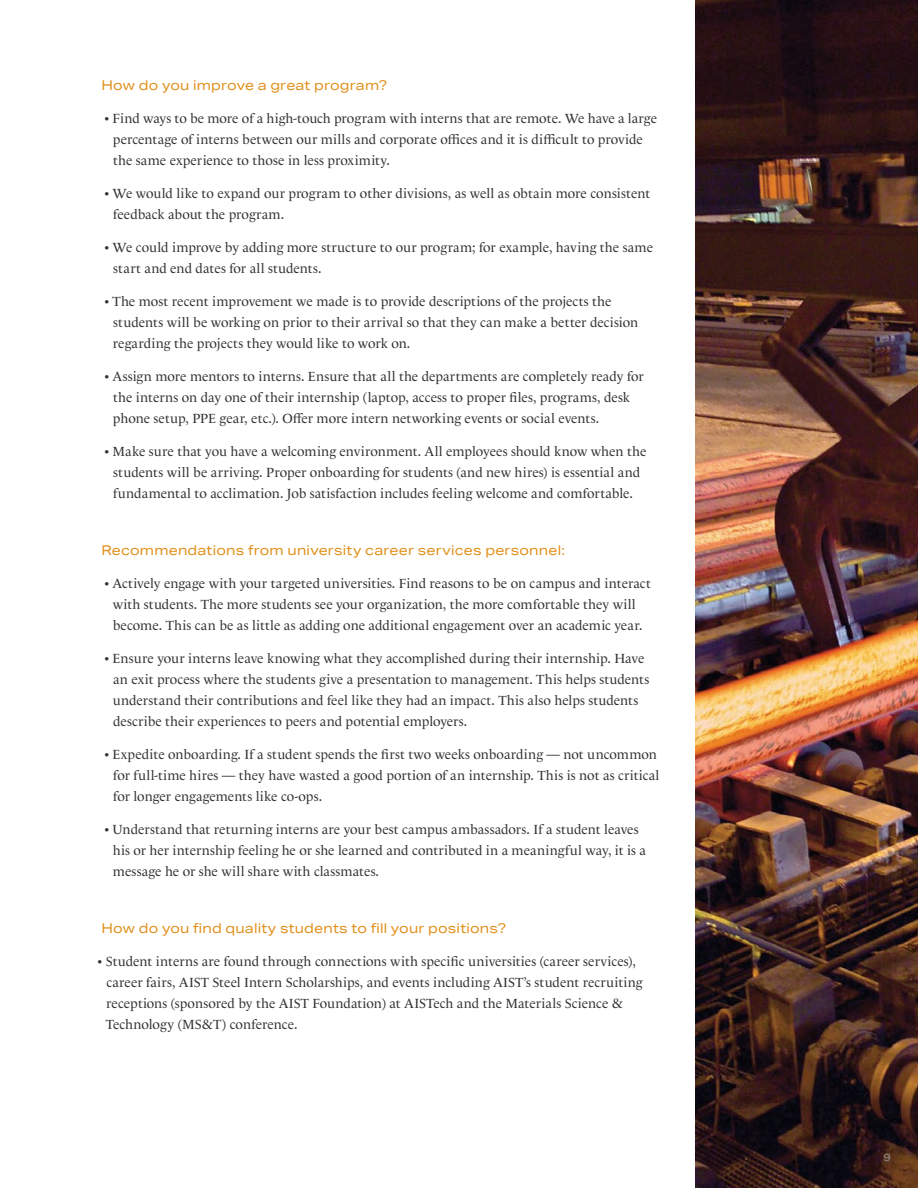
<style>
.page{position:relative;width:918px;height:1188px;background:#fff}
.page>*{position:absolute;margin:0;border:0;box-sizing:border-box;transform-origin:0 0}
.t1{font:13.5px/21px "Le Monde Livre Cla Std";letter-spacing:.005em;color:#333132}
.t2{font:13.5px "Aktiv Grotesk Ex";letter-spacing:.015em;color:#e18f19}
.t3{font:10.5px "Aktiv Grotesk Ex";color:#919396}
</style>
<div class="page">
<img style="left:695px;top:0;width:223px;height:1188px">
<p class="t2" style="left:101px;top:77px;width:287px">How do you improve a great program?</p>
<p class="t1" style="left:113px;top:108px;width:546px;text-indent:-9px">• Find ways to be more of a high-touch program with interns that are remote. We have a large percentage of interns between our mills and corporate offices and it is difficult to provide the same experience to those in less proximity.</p>
<p class="t1" style="left:113px;top:183px;width:539px;text-indent:-9px">• We would like to expand our program to other divisions, as well as obtain more consistent feedback about the program.</p>
<p class="t1" style="left:113px;top:237px;width:541px;text-indent:-9px">• We could improve by adding more structure to our program; for example, having the same start and end dates for all students.</p>
<p class="t1" style="left:113px;top:291px;width:527px;text-indent:-9px">• The most recent improvement we made is to provide descriptions of the projects the students will be working on prior to their arrival so that they can make a better decision regarding the projects they would like to work on.</p>
<p class="t1" style="left:113px;top:366px;width:532px;text-indent:-9px">• Assign more mentors to interns. Ensure that all the departments are completely ready for the interns on day one of their internship (laptop, access to proper files, programs, desk phone setup, PPE gear, etc.). Offer more intern networking events or social events.</p>
<p class="t1" style="left:104px;top:441px;width:544px;text-align:center">• Make sure that you have a welcoming environment. All employees should know when the students will be arriving. Proper onboarding for students (and new hires) is essential and fundamental to acclimation. Job satisfaction includes feeling welcome and comfortable.</p>
<p class="t2" style="left:101px;top:542px;width:465px">Recommendations from university career services personnel:</p>
<p class="t1" style="left:104px;top:573px;width:548px;text-align:center">• Actively engage with your targeted universities. Find reasons to be on campus and interact with students. The more students see your organization, the more comfortable they will become. This can be as little as adding one additional engagement over an academic year.</p>
<p class="t1" style="left:113px;top:648px;width:538px;text-indent:-8px">• Ensure your interns leave knowing what they accomplished during their internship. Have an exit process where the students give a presentation to management. This helps students understand their contributions and feel like they had an impact. This also helps students describe their experiences to peers and potential employers.</p>
<p class="t1" style="left:113px;top:744px;width:548px;text-indent:-9px">• Expedite onboarding. If a student spends the first two weeks onboarding — not uncommon for full-time hires — they have wasted a good portion of an internship. This is not as critical for longer engagements like co-ops.</p>
<p class="t1" style="left:113px;top:819px;width:535px;text-indent:-8px">• Understand that returning interns are your best campus ambassadors. If a student leaves his or her internship feeling he or she learned and contributed in a meaningful way, it is a message he or she will share with classmates.</p>
<p class="t2" style="left:101px;top:920px;width:406px">How do you find quality students to fill your positions?</p>
<p class="t1" style="left:106px;top:951px;width:538px;text-indent:-8px">• Student interns are found through connections with specific universities (career services), career fairs, AIST Steel Intern Scholarships, and events including AIST’s student recruiting receptions (sponsored by the AIST Foundation) at AISTech and the Materials Science &amp; Technology (MS&amp;T) conference.</p>
<p class="t3" style="left:883px;top:1151px;width:9px">9</p>
</div>
